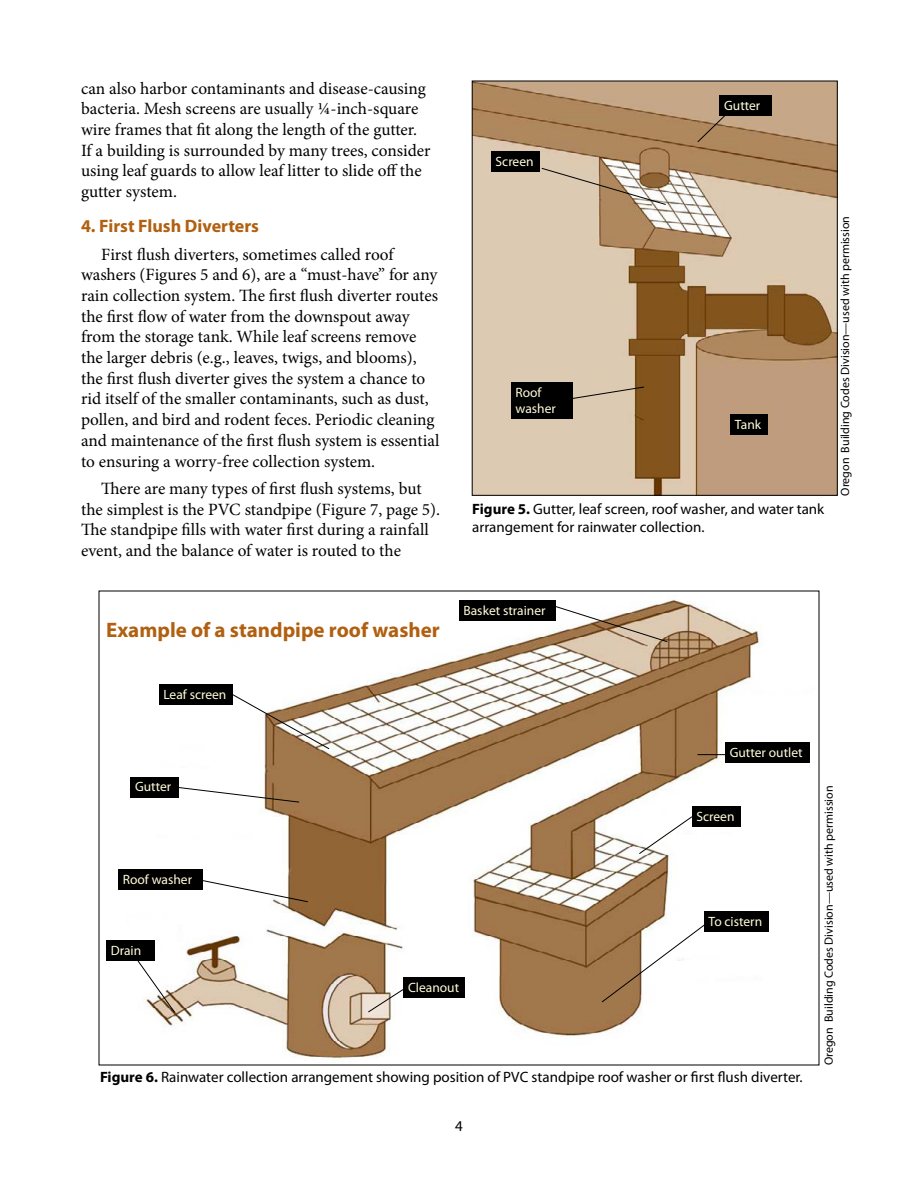
<style>
.page{position:relative;width:918px;height:1188px;background:#fff}
.page>*{position:absolute;margin:0;border:0;box-sizing:border-box;transform-origin:0 0}
.t1{font:700 21px "Myriad Pro";color:#b06010}
.Subhead_2{font:700 18px "Myriad Pro";color:#b06010}
.Body_text{font:17.25px/20.7px "Minion Pro";letter-spacing:-.005em;color:#000}
.t2{font:15px/18px "Myriad Pro";color:#000}
.t3{font:13.5px/16.2px "Myriad Pro";color:#fffcd9}
.t4{font:12px "Myriad Pro";color:#000}
.s1{font-weight:700}
</style>
<div class="page">
<img style="left:474px;top:83px;width:362px;height:411px">
<div style="left:472px;top:81px;width:366px;height:415px;border:1px solid #000"></div>
<div style="left:730px;top:414px;width:38px;height:21px;background:#000"></div>
<div style="left:511px;top:382px;width:62px;height:37px;background:#000"></div>
<svg style="left:573px;top:386px;width:72px;height:15px"></svg>
<svg style="left:541px;top:167px;width:126px;height:38px;background:#c4b097"></svg>
<svg style="left:697px;top:105px;width:39px;height:38px"></svg>
<div style="left:720px;top:95px;width:52px;height:21px;background:#000"></div>
<img style="left:130px;top:600px;width:633px;height:459px">
<div style="left:159px;top:684px;width:73px;height:21px;background:#000"></div>
<div style="left:131px;top:777px;width:48px;height:20px;background:#000"></div>
<div style="left:118px;top:869px;width:85px;height:21px;background:#000"></div>
<div style="left:459px;top:600px;width:97px;height:21px;background:#000"></div>
<div style="left:692px;top:806px;width:49px;height:21px;background:#000"></div>
<div style="left:491px;top:151px;width:49px;height:21px;background:#000"></div>
<div style="left:106px;top:940px;width:49px;height:21px;background:#000"></div>
<div style="left:704px;top:911px;width:65px;height:21px;background:#000"></div>
<div style="left:404px;top:977px;width:61px;height:21px;background:#000"></div>
<svg style="left:174px;top:786px;width:126px;height:17px"></svg>
<svg style="left:231px;top:693px;width:99px;height:57px"></svg>
<svg style="left:551px;top:604px;width:117px;height:39px"></svg>
<hr style="left:697px;top:754px;width:39px;height:1px;background:#000">
<svg style="left:638px;top:816px;width:55px;height:39px"></svg>
<svg style="left:601px;top:919px;width:111px;height:84px"></svg>
<svg style="left:367px;top:985px;width:42px;height:28px"></svg>
<svg style="left:134px;top:956px;width:41px;height:57px"></svg>
<svg style="left:198px;top:879px;width:111px;height:24px"></svg>
<div style="left:725px;top:742px;width:85px;height:21px;background:#000"></div>
<p class="Body_text" style="left:81px;top:78px;width:351px">can also harbor contaminants and disease-causing bacteria. Mesh screens are usually 1/4-inch-square wire frames that fit along the length of the gutter.<br>If a building is surrounded by many trees, consider using leaf guards to allow leaf litter to slide off the gutter system.</p>
<h3 class="Subhead_2" style="left:81px;top:214px;width:180px">4. First Flush Diverters</h3>
<p class="Body_text" style="left:81px;top:244px;width:360px;text-indent:20px">First flush diverters, sometimes called roof washers (Figures 5 and 6), are a “must-have” for any rain collection system. The first flush diverter routes the first flow of water from the downspout away from the storage tank. While leaf screens remove the larger debris (e.g., leaves, twigs, and blooms), the first flush diverter gives the system a chance to rid itself of the smaller contaminants, such as dust, pollen, and bird and rodent feces. Periodic cleaning and maintenance of the first flush system is essential to ensuring a worry-free collection system.</p>
<p class="Body_text" style="left:81px;top:478px;width:361px;text-indent:20px">There are many types of first flush systems, but the simplest is the PVC standpipe (Figure 7, page 5).<br>The standpipe fills with water first during a rainfall event, and the balance of water is routed to the</p>
<p class="t1" style="left:106px;top:616px;width:335px">Example of a standpipe roof washer</p>
<p class="t3" style="left:163px;top:686px;width:64px">Leaf screen</p>
<p class="t3" style="left:496px;top:153px;width:40px">Screen</p>
<p class="t3" style="left:724px;top:97px;width:38px">Gutter</p>
<p class="t3" style="left:515px;top:384px;width:42px">Roof washer</p>
<p class="t3" style="left:735px;top:416px;width:28px">Tank</p>
<p class="t2" style="left:472px;top:500px;width:354px"><span class="s1">Figure 5.</span> Gutter, leaf screen, roof washer, and water tank arrangement for rainwater collection.</p>
<p class="t4" style="left:838px;top:496px;width:281px;rotate:-90deg">Oregon Building Codes Division—used with permission</p>
<p class="t3" style="left:464px;top:602px;width:84px">Basket strainer</p>
<p class="t3" style="left:730px;top:744px;width:74px">Gutter outlet</p>
<p class="t3" style="left:135px;top:778px;width:38px">Gutter</p>
<p class="t3" style="left:123px;top:871px;width:71px">Roof washer</p>
<p class="t3" style="left:111px;top:942px;width:32px">Drain</p>
<p class="t3" style="left:408px;top:979px;width:53px">Cleanout</p>
<p class="t3" style="left:697px;top:808px;width:40px">Screen</p>
<p class="t3" style="left:709px;top:913px;width:55px">To cistern</p>
<p class="t2" style="left:100px;top:1068px;width:704px"><span class="s1">Figure 6.</span> Rainwater collection arrangement showing position of PVC standpipe roof washer or first flush diverter.</p>
<p class="t2" style="left:455px;top:1117px;width:9px">4</p>
<p class="t4" style="left:821px;top:1065px;width:281px;rotate:-90deg">Oregon Building Codes Division—used with permission</p>
</div>
